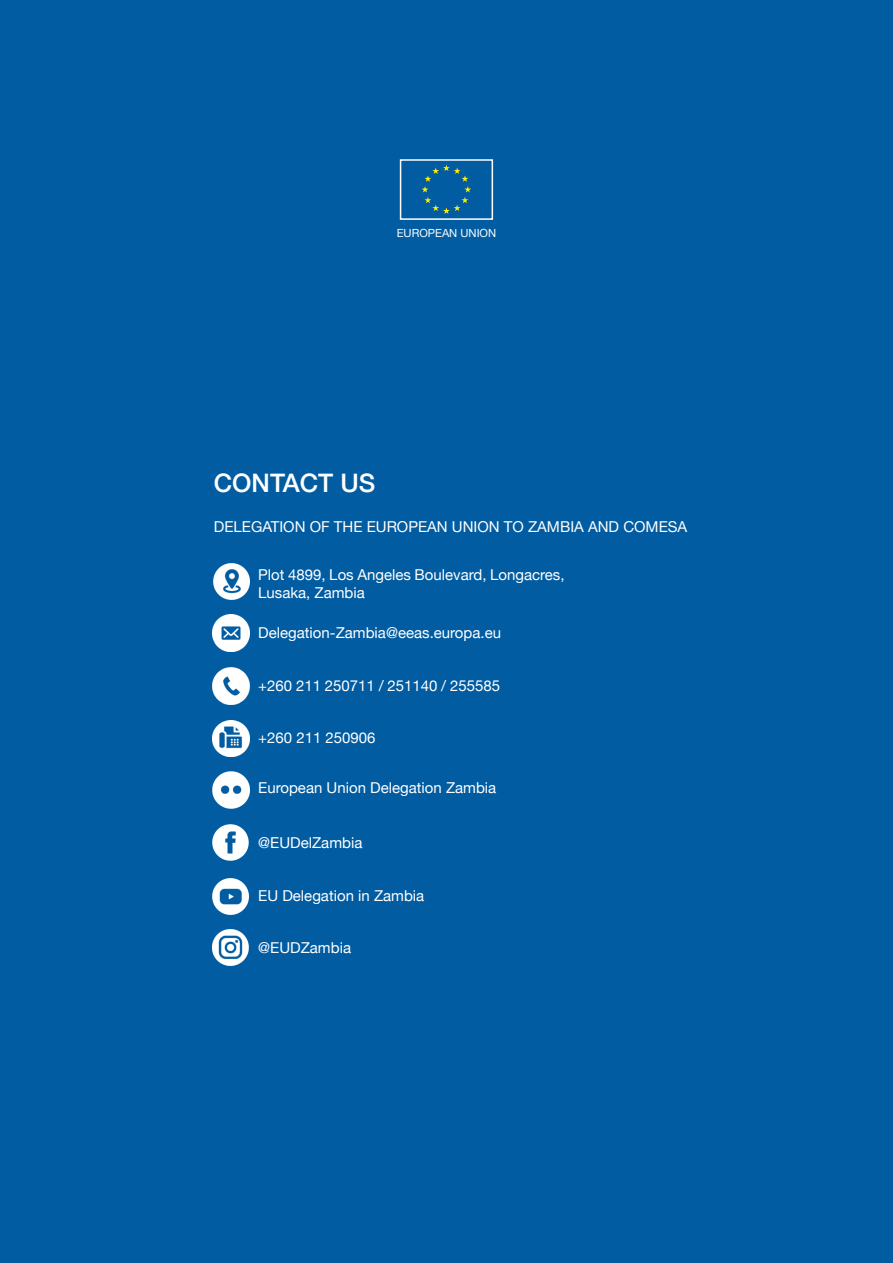
<style>
.page{position:relative;width:893px;height:1263px;background:#015ca2}
.page>*{position:absolute;margin:0;border:0;box-sizing:border-box;transform-origin:0 0}
.t1{font:500 25.5px "Helvetica Neue";color:#fff}
.t2{font:15px "Helvetica Neue";color:#fff}
.t3{font:11.25px "Helvetica Neue";color:#fbfdfe}
</style>
<div class="page">
<img style="left:213px;top:668px;width:36px;height:36px">
<img style="left:213px;top:615px;width:36px;height:36px">
<img style="left:213px;top:563px;width:36px;height:36px">
<img style="left:213px;top:825px;width:36px;height:35px">
<img style="left:213px;top:772px;width:37px;height:37px">
<img style="left:213px;top:720px;width:36px;height:36px">
<img style="left:213px;top:929px;width:36px;height:36px">
<img style="left:212px;top:879px;width:37px;height:36px">
<div style="left:400px;top:159px;width:93px;height:61px;border:2px solid #fff"></div>
<svg style="left:422px;top:165px;width:49px;height:49px"></svg>
<p class="t3" style="left:397px;top:225px;width:101px">EUROPEAN UNION</p>
<p class="t1" style="left:214px;top:462px;width:163px">CONTACT US</p>
<p class="t2" style="left:214px;top:516px;width:475px">DELEGATION OF THE EUROPEAN UNION TO ZAMBIA AND COMESA</p>
<p class="t2" style="left:258px;top:564px;width:308px">Plot 4899, Los Angeles Boulevard, Longacres,</p>
<p class="t2" style="left:258px;top:582px;width:108px">Lusaka, Zambia</p>
<p class="t2" style="left:258px;top:621px;width:244px">Delegation-Zambia@eeas.europa.eu</p>
<p class="t2" style="left:258px;top:675px;width:243px">+260 211 250711 / 251140 / 255585</p>
<p class="t2" style="left:258px;top:727px;width:119px">+260 211 250906</p>
<p class="t2" style="left:258px;top:777px;width:240px">European Union Delegation Zambia</p>
<p class="t2" style="left:258px;top:831px;width:106px">@EUDelZambia</p>
<p class="t2" style="left:258px;top:885px;width:168px">EU Delegation in Zambia</p>
<p class="t2" style="left:258px;top:936px;width:94px">@EUDZambia</p>
</div>
